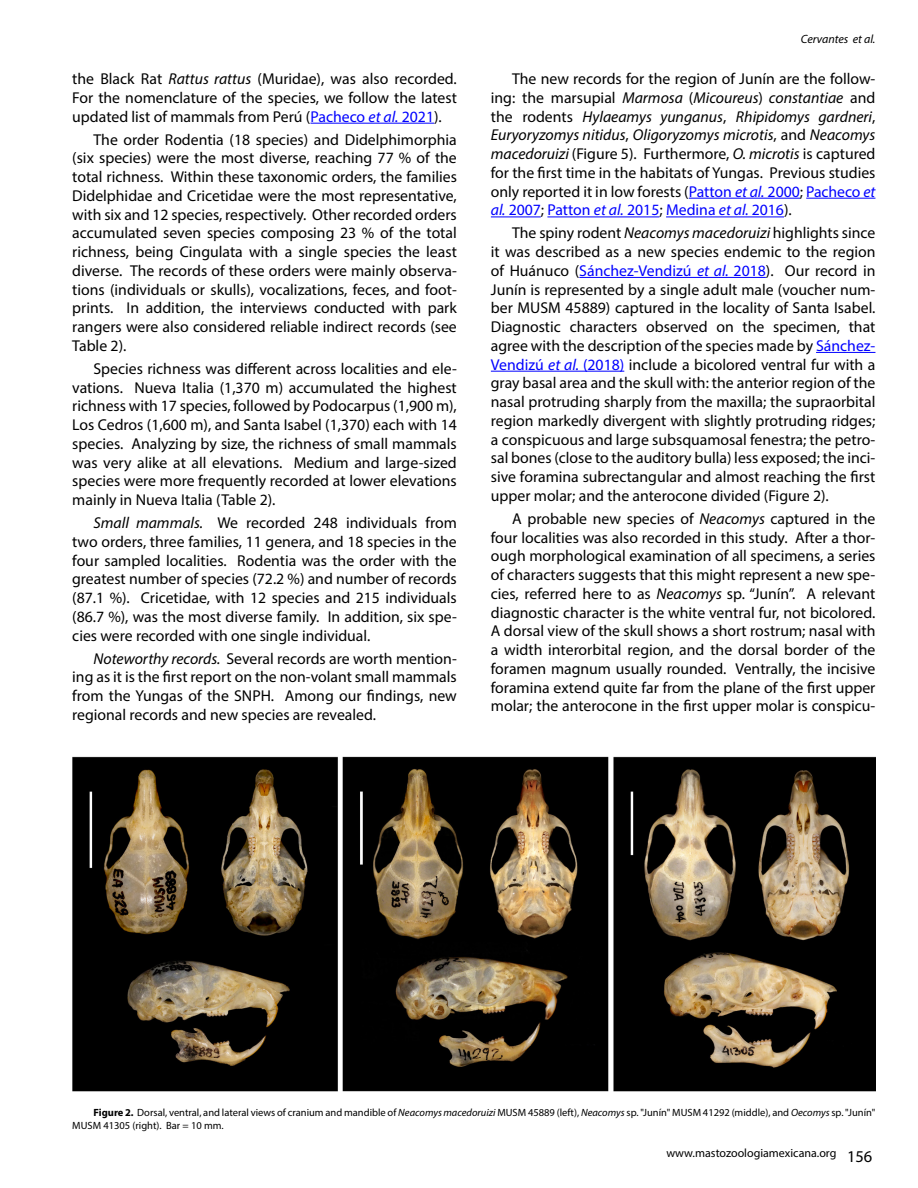
<style>
.page{position:relative;width:918px;height:1188px;background:#fff}
.page>*{position:absolute;margin:0;border:0;box-sizing:border-box;transform-origin:0 0}
.TextoGeneral{font:15.75px/18.8px "Myriad Pro";color:#000;text-align:justify}
.t1{font:12px "Myriad Pro";color:#000}
.t2{font:italic 12px "Myriad Pro";color:#000}
.Tex_Fig_yTab{font:10.5px/13.5px "Myriad Pro";color:#000}
.s1{font-style:italic}
.s2{color:#00f}
.s3{font-style:italic;color:#00f}
.s4{font-weight:700}
.s5{font-size:16.5px}
</style>
<div class="page">
<hr style="left:310px;top:123px;width:124px;height:1px;background:#00f">
<hr style="left:689px;top:198px;width:111px;height:1px;background:#00f">
<hr style="left:806px;top:198px;width:69px;height:1px;background:#00f">
<hr style="left:491px;top:217px;width:50px;height:1px;background:#00f">
<hr style="left:547px;top:217px;width:112px;height:1px;background:#00f">
<hr style="left:666px;top:217px;width:118px;height:1px;background:#00f">
<hr style="left:579px;top:277px;width:187px;height:1px;background:#00f">
<hr style="left:816px;top:352px;width:59px;height:1px;background:#00f">
<hr style="left:491px;top:371px;width:133px;height:1px;background:#00f">
<img style="left:72px;top:756px;width:803px;height:335px">
<p class="TextoGeneral" style="left:72px;top:69px;width:386px">the Black Rat <span class="s1">Rattus rattus</span> (Muridae), was also recorded.<br>For the nomenclature of the species, we follow the latest updated list of mammals from Perú (<span class="s2">Pacheco</span> <span class="s3">et al.</span> <span class="s2">2021</span>).</p>
<p class="TextoGeneral" style="left:72px;top:130px;width:386px;text-indent:21px">The order Rodentia (18 species) and Didelphimorphia (six species) were the most diverse, reaching 77 % of the total richness. Within these taxonomic orders, the families Didelphidae and Cricetidae were the most representative, with six and 12 species, respectively. Other recorded orders accumulated seven species composing 23 % of the total richness, being Cingulata with a single species the least diverse. The records of these orders were mainly observa&shy;tions (individuals or skulls), vocalizations, feces, and foot&shy;prints. In addition, the interviews conducted with park rangers were also considered reliable indirect records (see Table 2).</p>
<p class="TextoGeneral" style="left:72px;top:359px;width:386px;text-indent:21px">Species richness was different across localities and ele&shy;vations. Nueva Italia (1,370 m) accumulated the highest richness with 17 species, followed by Podocarpus (1,900 m), Los Cedros (1,600 m), and Santa Isabel (1,370) each with 14 species. Analyzing by size, the richness of small mammals was very alike at all elevations. Medium and large-sized species were more frequently recorded at lower elevations mainly in Nueva Italia (Table 2).</p>
<p class="TextoGeneral" style="left:72px;top:513px;width:386px;text-indent:21px"><span class="s1">Small mammals.</span> We recorded 248 individuals from two orders, three families, 11 genera, and 18 species in the four sampled localities. Rodentia was the order with the greatest number of species (72.2 %) and number of records (87.1 %). Cricetidae, with 12 species and 215 individuals (86.7 %), was the most diverse family. In addition, six spe&shy;cies were recorded with one single individual.</p>
<p class="TextoGeneral" style="left:72px;top:649px;width:386px;text-indent:21px"><span class="s1">Noteworthy records.</span> Several records are worth mention&shy;ing as it is the first report on the non-volant small mammals from the Yungas of the SNPH. Among our findings, new regional records and new species are revealed.</p>
<p class="t2" style="left:801px;top:32px;width:76px">Cervantes et al.</p>
<p class="TextoGeneral" style="left:491px;top:69px;width:386px;text-indent:21px">The new records for the region of Junín are the follow&shy;ing: the marsupial <span class="s1">Marmosa</span> (<span class="s1">Micoureus</span>) <span class="s1">constantiae</span> and the rodents <span class="s1">Hylaeamys yunganus</span>, <span class="s1">Rhipidomys gardneri</span>, <span class="s1">Euryoryzomys nitidus</span>, <span class="s1">Oligoryzomys microtis</span>, and <span class="s1">Neacomys macedoruizi</span> (Figure 5). Furthermore, <span class="s1">O. microtis</span> is captured for the first time in the habitats of Yungas. Previous studies only reported it in low forests (<span class="s2">Patton</span> <span class="s3">et al.</span> <span class="s2">2000</span>; <span class="s2">Pacheco</span> <span class="s3">et al.</span> <span class="s2">2007</span>; <span class="s2">Patton</span> <span class="s3">et al.</span> <span class="s2">2015</span>; <span class="s2">Medina</span> <span class="s3">et al.</span> <span class="s2">2016</span>).</p>
<p class="TextoGeneral" style="left:491px;top:223px;width:386px;text-indent:21px">The spiny rodent <span class="s1">Neacomys macedoruizi</span> highlights since it was described as a new species endemic to the region of Huánuco (<span class="s2">Sánchez-Vendizú</span> <span class="s3">et al.</span> <span class="s2">2018</span>). Our record in Junín is represented by a single adult male (voucher num&shy;ber MUSM 45889) captured in the locality of Santa Isabel.<br>Diagnostic characters observed on the specimen, that agree with the description of the species made by <span class="s2">Sánchez-Vendizú</span> <span class="s3">et al.</span> <span class="s2">(2018)</span> include a bicolored ventral fur with a gray basal area and the skull with: the anterior region of the nasal protruding sharply from the maxilla; the supraorbital region markedly divergent with slightly protruding ridges; a conspicuous and large subsquamosal fenestra; the petro&shy;sal bones (close to the auditory bulla) less exposed; the inci&shy;sive foramina subrectangular and almost reaching the first upper molar; and the anterocone divided (Figure 2).</p>
<p class="TextoGeneral" style="left:491px;top:509px;width:386px;text-indent:21px">A probable new species of <span class="s1">Neacomys</span> captured in the four localities was also recorded in this study. After a thor&shy;ough morphological examination of all specimens, a series of characters suggests that this might represent a new spe&shy;cies, referred here to as <span class="s1">Neacomys</span> sp. “Junín”. A relevant diagnostic character is the white ventral fur, not bicolored.<br>A dorsal view of the skull shows a short rostrum; nasal with a width interorbital region, and the dorsal border of the foramen magnum usually rounded. Ventrally, the incisive foramina extend quite far from the plane of the first upper molar; the anterocone in the first upper molar is conspicu-</p>
<p class="Tex_Fig_yTab" style="left:72px;top:1105px;width:805px;text-indent:21px"><span class="s4">Figure 2.</span> Dorsal, ventral, and lateral views of cranium and mandible of <span class="s1">Neacomys macedoruizi</span> MUSM 45889 (left), <span class="s1">Neacomys</span> sp. "Junín" MUSM 41292 (middle), and <span class="s1">Oecomys</span> sp. "Junín"<br>MUSM 41305 (right). Bar = 10 mm.</p>
<p class="t1" style="left:666px;top:1146px;width:208px">www.mastozoologiamexicana.org <span class="s5">156</span></p>
</div>
